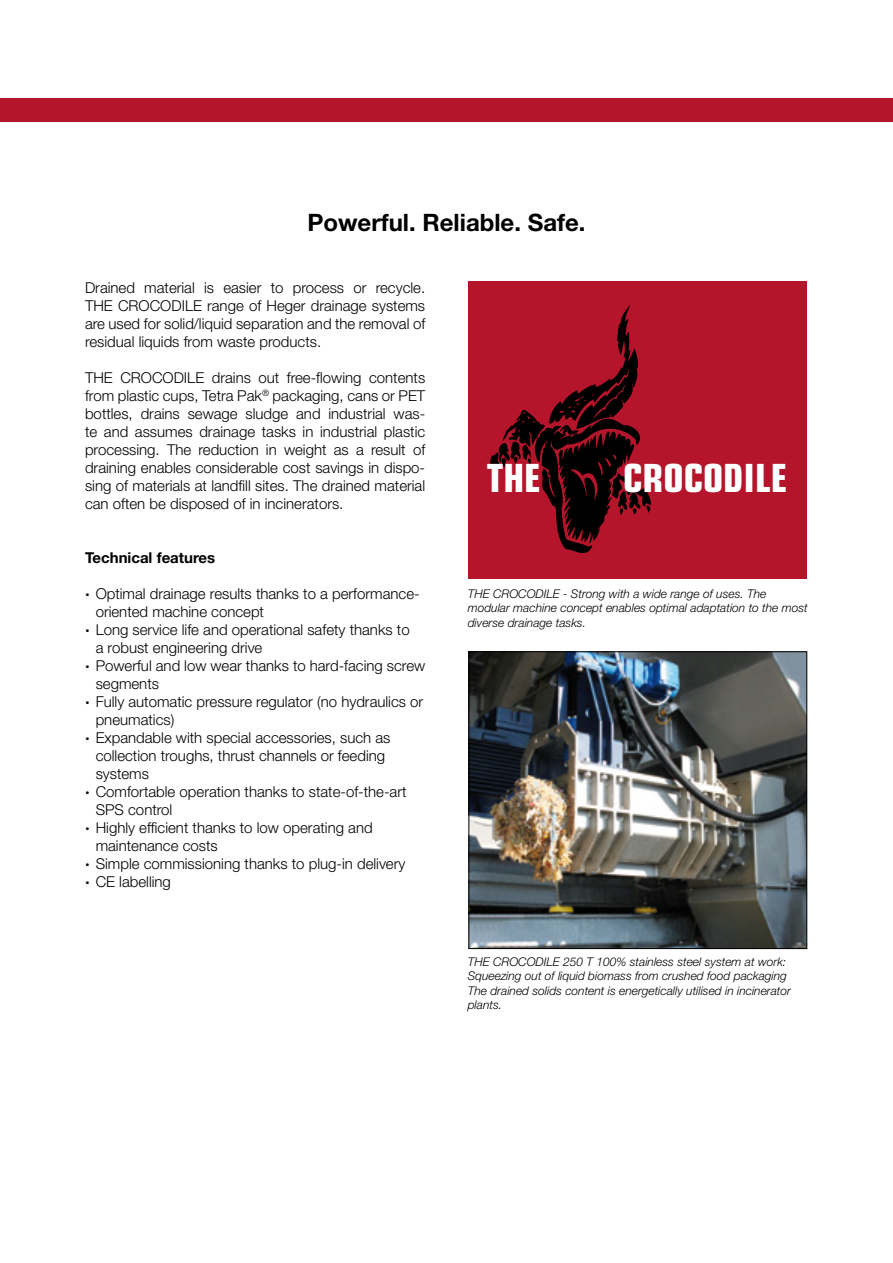
<style>
.page{position:relative;width:893px;height:1263px;background:#fff}
.page>*{position:absolute;margin:0;border:0;box-sizing:border-box;transform-origin:0 0}
.t1{font:700 condensed 38.85px "Eurostile";color:#fff}
.t2{font:700 24px "Helvetica Neue";color:#000}
.t3{font:300 15px/18px "Helvetica Neue";color:#000;text-align:justify}
.t4{font:700 15px "Helvetica Neue";color:#000}
.t5{font:italic 300 12px/14.4px "Helvetica Neue";color:#000}
.s1{font-weight:800}
</style>
<div class="page">
<div style="left:468px;top:281px;width:339px;height:298px;background:#b5152b"></div>
<img style="left:470px;top:653px;width:335px;height:294px">
<div style="left:468px;top:651px;width:339px;height:298px;border:1px solid #000"></div>
<div style="left:0;top:98px;width:893px;height:24px;background:#b5152b"></div>
<img style="left:491px;top:305px;width:160px;height:248px">
<h2 class="t2" style="left:307px;top:208px;width:280px">Powerful. Reliable. Safe.</h2>
<p class="t3" style="left:85px;top:278px;width:342px">Drained material is easier to process or recycle.<br>THE CROCODILE range of Heger drainage systems are used for solid/liquid separation and the removal of residual liquids from waste products.</p>
<p class="t3" style="left:85px;top:368px;width:342px">THE CROCODILE drains out free-flowing contents from plastic cups, Tetra Pak<sup>®</sup> packaging, cans or PET bottles, drains sewage sludge and industrial was&shy;te and assumes drainage tasks in industrial plastic processing. The reduction in weight as a result of draining enables considerable cost savings in dispo&shy;sing of materials at landfill sites. The drained material can often be disposed of in incinerators.</p>
<p class="t4" style="left:85px;top:548px;width:132px">Technical features</p>
<p class="t3" style="left:85px;top:584px;width:336px"><span class="s1">·</span> Optimal drainage results thanks to a performance-</p>
<p class="t3" style="left:96px;top:602px;width:170px">oriented machine concept</p>
<p class="t3" style="left:85px;top:620px;width:326px"><span class="s1">·</span> Long service life and operational safety thanks to</p>
<p class="t3" style="left:96px;top:638px;width:168px">a robust engineering drive</p>
<p class="t3" style="left:85px;top:656px;width:342px"><span class="s1">·</span> Powerful and low wear thanks to hard-facing screw</p>
<p class="t3" style="left:96px;top:674px;width:65px">segments</p>
<p class="t3" style="left:85px;top:692px;width:340px"><span class="s1">·</span> Fully automatic pressure regulator (no hydraulics or</p>
<p class="t3" style="left:96px;top:710px;width:80px">pneumatics)</p>
<p class="t3" style="left:85px;top:728px;width:307px"><span class="s1">·</span> Expandable with special accessories, such as</p>
<p class="t3" style="left:96px;top:746px;width:291px">collection troughs, thrust channels or feeding</p>
<p class="t3" style="left:96px;top:764px;width:55px">systems</p>
<p class="t3" style="left:85px;top:782px;width:323px"><span class="s1">·</span> Comfortable operation thanks to state-of-the-art</p>
<p class="t3" style="left:96px;top:800px;width:78px">SPS control</p>
<p class="t3" style="left:85px;top:818px;width:289px"><span class="s1">·</span> Highly efficient thanks to low operating and</p>
<p class="t3" style="left:96px;top:836px;width:123px">maintenance costs</p>
<p class="t3" style="left:85px;top:854px;width:322px"><span class="s1">·</span> Simple commissioning thanks to plug-in delivery</p>
<p class="t3" style="left:85px;top:872px;width:87px"><span class="s1">·</span> CE labelling</p>
<h1 class="t1" style="left:487px;top:455px;width:55px">THE</h1>
<h1 class="t1" style="left:623px;top:455px;width:166px">CROCODILE</h1>
<p class="t5" style="left:468px;top:586px;width:342px">THE CROCODILE - Strong with a wide range of uses. The modular machine concept enables optimal adaptation to the most diverse drainage tasks.</p>
<p class="t5" style="left:468px;top:954px;width:325px">THE CROCODILE 250 T 100% stainless steel system at work:<br>Squeezing out of liquid biomass from crushed food packaging The drained solids content is energetically utilised in incinerator plants.</p>
</div>
